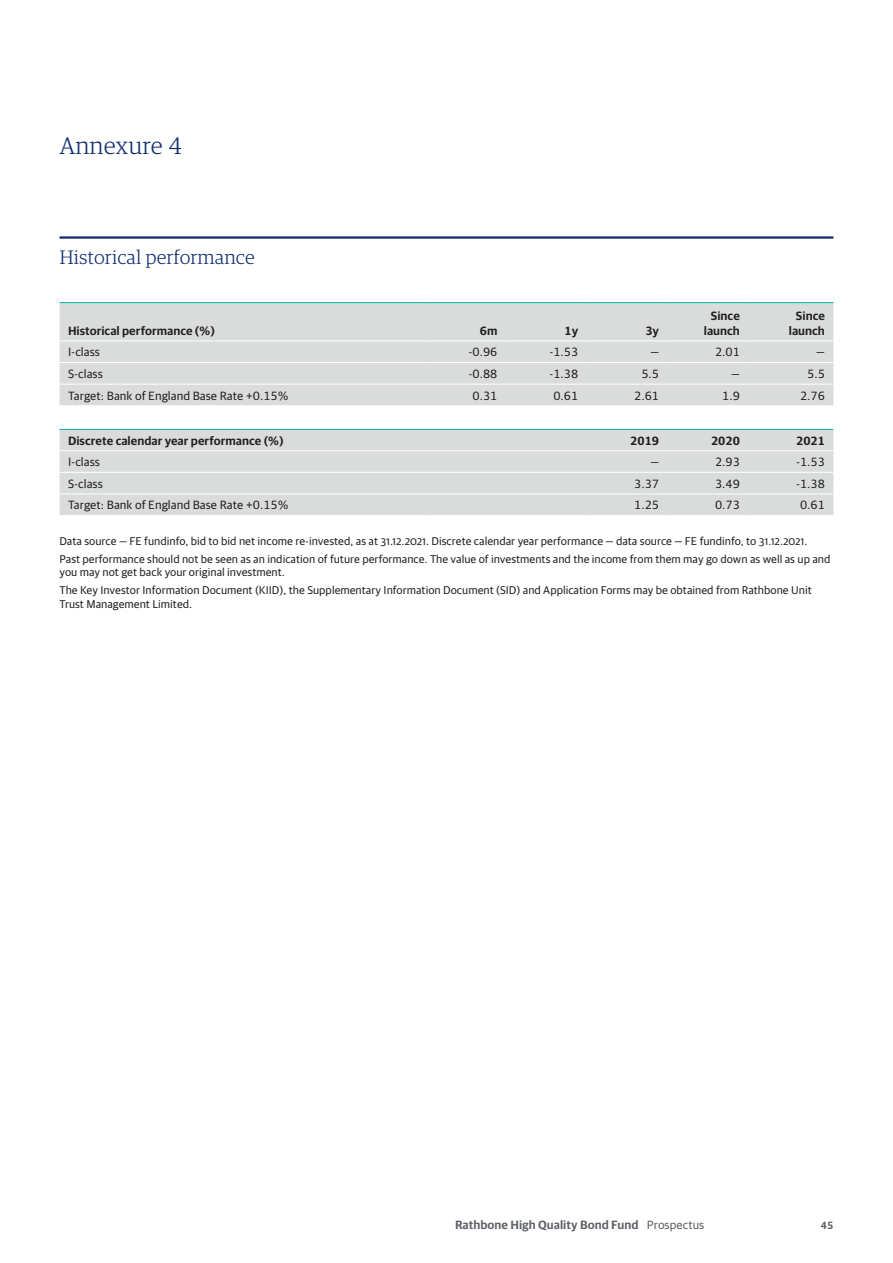
<style>
.page{position:relative;width:893px;height:1263px;background:#fff}
.page>*{position:absolute;margin:0;border:0;box-sizing:border-box;transform-origin:0 0}
.t1{font:300 24px "Guardian RTB Egyp";color:#0d2c6e}
.t2{font:300 19.5px "Guardian RTB Egyp";color:#0d2c6e}
.t3{font:12px "Guardian RTB Sans";color:#231f20}
.t4{font:600 12px/15px "Guardian RTB Sans";color:#231f20;text-align:center}
.t5{font:600 12px "Guardian RTB Sans";color:#5d6067}
.t6{font:11.25px/17.7px "Guardian RTB Sans";color:#231f20}
.t7{font:600 10.5px "Guardian RTB Sans";color:#5d6067}
.s1{font-weight:400}
</style>
<div class="page">
<hr style="left:60px;top:236px;width:773px;height:3px;background:#0d2c6e">
<div style="left:60px;top:303px;width:773px;height:102px;background:#dadcdc"></div>
<hr style="left:60px;top:340px;width:365px;height:1px;background:#fff">
<hr style="left:425px;top:340px;width:81px;height:1px;background:#fff">
<hr style="left:506px;top:340px;width:81px;height:1px;background:#fff">
<hr style="left:587px;top:340px;width:81px;height:1px;background:#fff">
<hr style="left:668px;top:340px;width:80px;height:1px;background:#fff">
<hr style="left:748px;top:340px;width:85px;height:1px;background:#fff">
<hr style="left:60px;top:362px;width:365px;height:1px;background:#fff">
<hr style="left:425px;top:362px;width:81px;height:1px;background:#fff">
<hr style="left:506px;top:362px;width:81px;height:1px;background:#fff">
<hr style="left:587px;top:362px;width:81px;height:1px;background:#fff">
<hr style="left:668px;top:362px;width:80px;height:1px;background:#fff">
<hr style="left:748px;top:362px;width:85px;height:1px;background:#fff">
<hr style="left:60px;top:384px;width:365px;height:1px;background:#fff">
<hr style="left:425px;top:384px;width:81px;height:1px;background:#fff">
<hr style="left:506px;top:384px;width:81px;height:1px;background:#fff">
<hr style="left:587px;top:384px;width:81px;height:1px;background:#fff">
<hr style="left:668px;top:384px;width:80px;height:1px;background:#fff">
<hr style="left:748px;top:384px;width:85px;height:1px;background:#fff">
<hr style="left:60px;top:302px;width:365px;height:1px;background:#00b3b0">
<hr style="left:425px;top:302px;width:81px;height:1px;background:#00b3b0">
<hr style="left:506px;top:302px;width:81px;height:1px;background:#00b3b0">
<hr style="left:587px;top:302px;width:81px;height:1px;background:#00b3b0">
<hr style="left:668px;top:302px;width:80px;height:1px;background:#00b3b0">
<hr style="left:748px;top:302px;width:85px;height:1px;background:#00b3b0">
<div style="left:60px;top:430px;width:773px;height:85px;background:#dadcdc"></div>
<hr style="left:60px;top:450px;width:365px;height:1px;background:#fff">
<hr style="left:425px;top:450px;width:81px;height:1px;background:#fff">
<hr style="left:506px;top:450px;width:81px;height:1px;background:#fff">
<hr style="left:587px;top:450px;width:81px;height:1px;background:#fff">
<hr style="left:668px;top:450px;width:80px;height:1px;background:#fff">
<hr style="left:748px;top:450px;width:85px;height:1px;background:#fff">
<hr style="left:60px;top:472px;width:365px;height:1px;background:#fff">
<hr style="left:425px;top:472px;width:81px;height:1px;background:#fff">
<hr style="left:506px;top:472px;width:81px;height:1px;background:#fff">
<hr style="left:587px;top:472px;width:81px;height:1px;background:#fff">
<hr style="left:668px;top:472px;width:80px;height:1px;background:#fff">
<hr style="left:748px;top:472px;width:85px;height:1px;background:#fff">
<hr style="left:60px;top:493px;width:365px;height:1px;background:#fff">
<hr style="left:425px;top:493px;width:81px;height:1px;background:#fff">
<hr style="left:506px;top:493px;width:81px;height:1px;background:#fff">
<hr style="left:587px;top:493px;width:81px;height:1px;background:#fff">
<hr style="left:668px;top:493px;width:80px;height:1px;background:#fff">
<hr style="left:748px;top:493px;width:85px;height:1px;background:#fff">
<hr style="left:60px;top:429px;width:365px;height:1px;background:#00b3b0">
<hr style="left:425px;top:429px;width:81px;height:1px;background:#00b3b0">
<hr style="left:506px;top:429px;width:81px;height:1px;background:#00b3b0">
<hr style="left:587px;top:429px;width:81px;height:1px;background:#00b3b0">
<hr style="left:668px;top:429px;width:80px;height:1px;background:#00b3b0">
<hr style="left:748px;top:429px;width:85px;height:1px;background:#00b3b0">
<h1 class="t1" style="left:60px;top:130px;width:125px">Annexure 4</h1>
<h2 class="t2" style="left:60px;top:244px;width:197px">Historical performance</h2>
<p class="t4" style="left:68px;top:322px;width:148px">Historical performance (%)</p>
<p class="t4" style="left:480px;top:322px;width:19px">6m</p>
<p class="t4" style="left:565px;top:322px;width:15px">1y</p>
<p class="t4" style="left:645px;top:322px;width:15px">3y</p>
<p class="t4" style="left:704px;top:307px;width:38px">Since launch</p>
<p class="t4" style="left:789px;top:307px;width:38px">Since launch</p>
<p class="t3" style="left:68px;top:344px;width:33px">I-class</p>
<p class="t3" style="left:469px;top:344px;width:30px">-0.96</p>
<p class="t3" style="left:549px;top:344px;width:30px">-1.53</p>
<p class="t3" style="left:650px;top:344px;width:10px">—</p>
<p class="t3" style="left:715px;top:344px;width:26px">2.01</p>
<p class="t3" style="left:816px;top:344px;width:10px">—</p>
<p class="t3" style="left:68px;top:365px;width:36px">S-class</p>
<p class="t3" style="left:469px;top:365px;width:30px">-0.88</p>
<p class="t3" style="left:549px;top:365px;width:30px">-1.38</p>
<p class="t3" style="left:641px;top:365px;width:19px">5.5</p>
<p class="t3" style="left:731px;top:365px;width:10px">—</p>
<p class="t3" style="left:807px;top:365px;width:19px">5.5</p>
<p class="t3" style="left:68px;top:387px;width:222px">Target: Bank of England Base Rate +0.15%</p>
<p class="t3" style="left:473px;top:387px;width:26px">0.31</p>
<p class="t3" style="left:553px;top:387px;width:26px">0.61</p>
<p class="t3" style="left:634px;top:387px;width:26px">2.61</p>
<p class="t3" style="left:722px;top:387px;width:19px">1.9</p>
<p class="t3" style="left:800px;top:387px;width:26px">2.76</p>
<p class="t4" style="left:68px;top:432px;width:217px">Discrete calendar year performance (%)</p>
<p class="t4" style="left:630px;top:432px;width:30px">2019</p>
<p class="t4" style="left:711px;top:432px;width:30px">2020</p>
<p class="t4" style="left:796px;top:432px;width:30px">2021</p>
<p class="t3" style="left:68px;top:453px;width:33px">I-class</p>
<p class="t3" style="left:650px;top:453px;width:10px">—</p>
<p class="t3" style="left:715px;top:453px;width:26px">2.93</p>
<p class="t3" style="left:796px;top:453px;width:30px">-1.53</p>
<p class="t3" style="left:68px;top:475px;width:36px">S-class</p>
<p class="t3" style="left:634px;top:475px;width:26px">3.37</p>
<p class="t3" style="left:715px;top:475px;width:26px">3.49</p>
<p class="t3" style="left:796px;top:475px;width:30px">-1.38</p>
<p class="t3" style="left:68px;top:497px;width:222px">Target: Bank of England Base Rate +0.15%</p>
<p class="t3" style="left:634px;top:497px;width:26px">1.25</p>
<p class="t3" style="left:715px;top:497px;width:26px">0.73</p>
<p class="t3" style="left:800px;top:497px;width:26px">0.61</p>
<p class="t6" style="left:60px;top:531px;width:772px">Data source — FE fundinfo, bid to bid net income re-invested, as at 31.12.2021. Discrete calendar year performance — data source — FE fundinfo, to 31.12.2021.<br>Past performance should not be seen as an indication of future performance. The value of investments and the income from them may go down as well as up and</p>
<p class="t6" style="left:60px;top:563px;width:754px">you may not get back your original investment.<br>The Key Investor Information Document (KIID), the Supplementary Information Document (SID) and Application Forms may be obtained from Rathbone Unit</p>
<p class="t6" style="left:60px;top:594px;width:134px">Trust Management Limited.</p>
<p class="t5" style="left:455px;top:1216px;width:251px">Rathbone High Quality Bond Fund <span class="s1">Prospectus</span></p>
<p class="t7" style="left:821px;top:1217px;width:14px">45</p>
</div>
